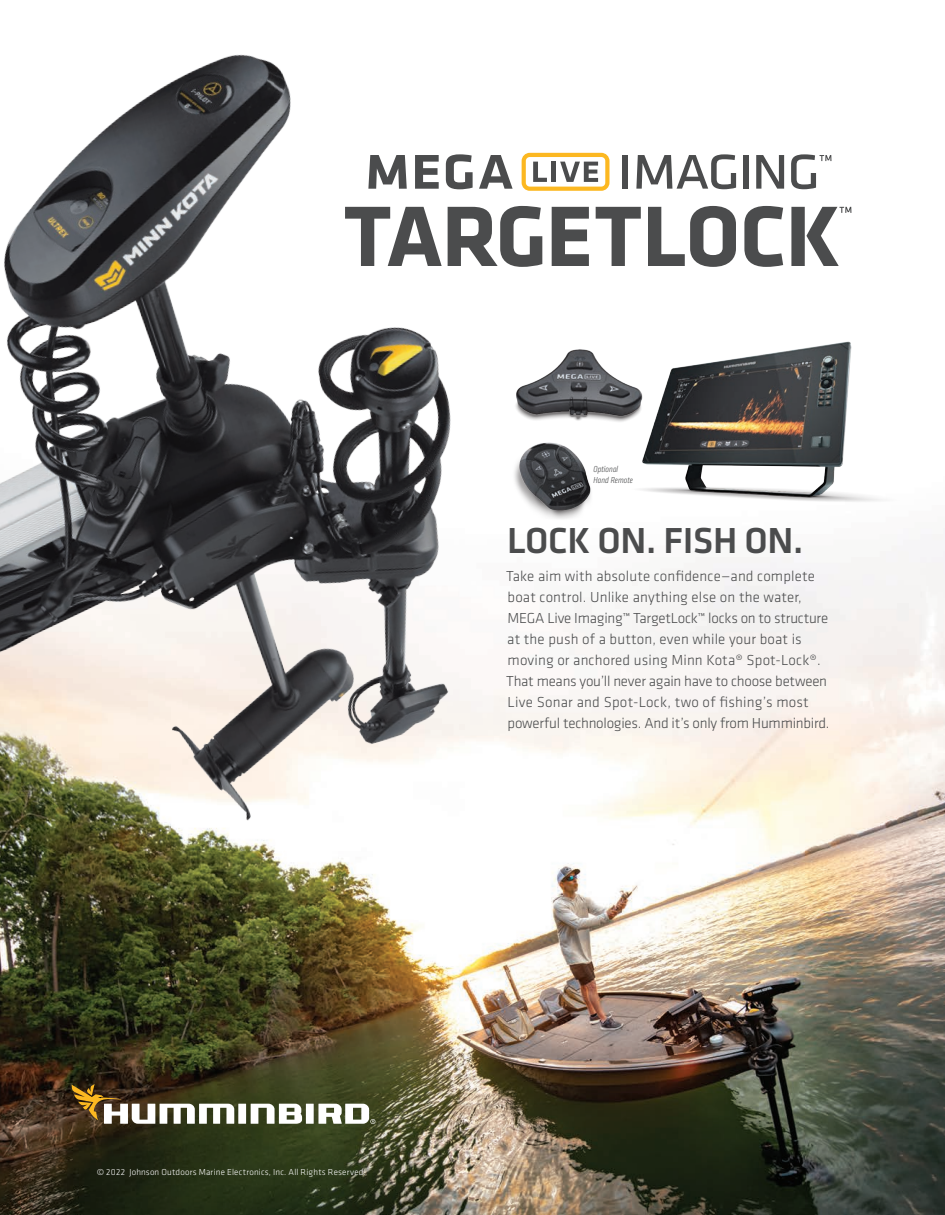
<style>
.page{position:relative;width:945px;height:1215px;background:#fff}
.page>*{position:absolute;margin:0;border:0;box-sizing:border-box;transform-origin:0 0}
.t1{font:500 37.5px "Klavika";letter-spacing:-.01em;color:#4b4c4d}
.t2{font:300 15px/21px "Klavika";letter-spacing:-.005em;color:#4b4c4d}
.t3{font:300 9px "Klavika";letter-spacing:.02em;color:#fff}
.t4{font:italic 300 condensed 9px/10.5px "Klavika";letter-spacing:.015em;color:#4b4c4d}
</style>
<div class="page">
<img style="left:0;top:152px;width:945px;height:1063px">
<img style="left:0;top:54px;width:596px;height:777px">
<img style="left:505px;top:306px;width:151px;height:151px">
<img style="left:586px;top:329px;width:338px;height:199px">
<img style="left:508px;top:427px;width:94px;height:94px">
<div style="left:238px;top:1104px;width:8px;height:20px;background:#fff"></div>
<div style="left:306px;top:1104px;width:8px;height:20px;background:#fff"></div>
<svg style="left:251px;top:1104px;width:51px;height:20px"></svg>
<svg style="left:72px;top:1084px;width:162px;height:40px"></svg>
<svg style="left:318px;top:1104px;width:57px;height:20px"></svg>
<svg style="left:345px;top:207px;width:97px;height:59px"></svg>
<svg style="left:448px;top:206px;width:94px;height:61px"></svg>
<svg style="left:552px;top:207px;width:37px;height:59px"></svg>
<svg style="left:596px;top:207px;width:45px;height:59px"></svg>
<svg style="left:648px;top:206px;width:88px;height:61px"></svg>
<svg style="left:744px;top:206px;width:39px;height:61px"></svg>
<svg style="left:791px;top:207px;width:60px;height:59px"></svg>
<svg style="left:368px;top:155px;width:39px;height:34px"></svg>
<svg style="left:415px;top:155px;width:24px;height:34px"></svg>
<svg style="left:446px;top:154px;width:27px;height:35px"></svg>
<svg style="left:479px;top:155px;width:34px;height:34px"></svg>
<div style="left:622px;top:155px;width:6px;height:34px;background:#4b4c4d"></div>
<svg style="left:636px;top:154px;width:100px;height:35px"></svg>
<div style="left:743px;top:155px;width:5px;height:34px;background:#4b4c4d"></div>
<svg style="left:756px;top:155px;width:28px;height:34px"></svg>
<svg style="left:791px;top:154px;width:40px;height:35px"></svg>
<svg style="left:522px;top:153px;width:87px;height:38px"></svg>
<p class="t4" style="left:593px;top:464px;width:41px">Optional<br>Hand Remote</p>
<p class="t1" style="left:507px;top:515px;width:298px">LOCK ON. FISH ON.</p>
<p class="t2" style="left:506px;top:565px;width:325px">Take aim with absolute confidence—and complete boat control. Unlike anything else on the water, MEGA Live Imaging™ TargetLock™ locks on to structure at the push of a button, even while your boat is moving or anchored using Minn Kota® Spot-Lock®.<br>That means you’ll never again have to choose between Live Sonar and Spot-Lock, two of fishing’s most powerful technologies. And it’s only from Humminbird.</p>
<p class="t3" style="left:97px;top:1166px;width:271px">© 2022 Johnson Outdoors Marine Electronics, Inc. All Rights Reserved.</p>
</div>
